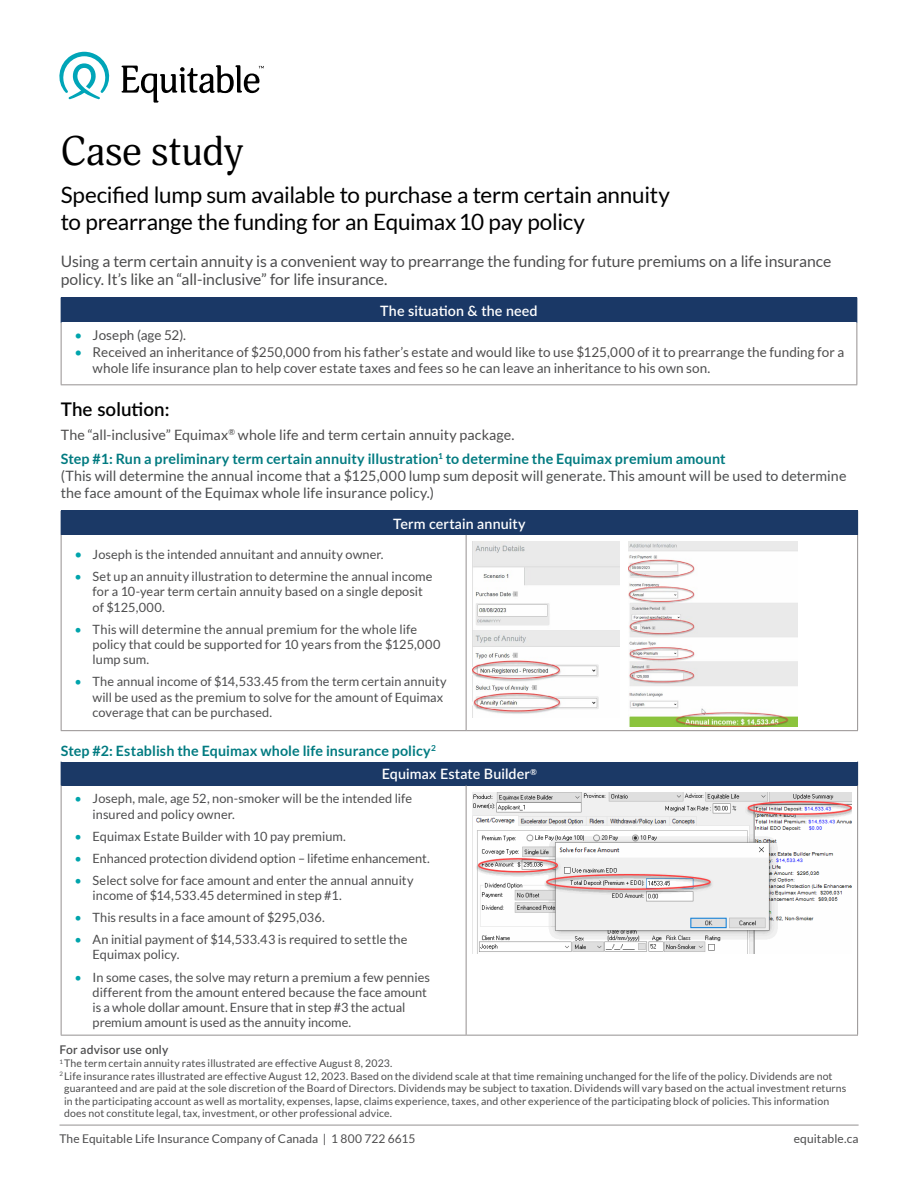
<style>
.page{position:relative;width:918px;height:1188px;background:#fff}
.page>*{position:absolute;margin:0;border:0;box-sizing:border-box;transform-origin:0 0}
.t1{font:40.5px "Adonis";letter-spacing:-.005em;color:#000}
.t2{font:22.5px/27px "Lato";letter-spacing:-.01em;color:#000}
.t3{font:600 18.75px "Lato";letter-spacing:.005em;color:#000}
.t4{font:15.75px/18px "Lato";letter-spacing:-.005em;color:#4d4d4e}
.t5{font:700 14.25px/23.9px "Lato";letter-spacing:.005em;color:#027b81}
.t6{font:14.25px/17.1px "Lato";letter-spacing:.005em;color:#4d4e4f}
.t7{font:600 14.25px "Lato";letter-spacing:.01em;color:#fff}
.t8{font:13.5px/16.2px "Lato";letter-spacing:.005em;color:#4e4d4d}
.t9{font:13.5px "Lato";letter-spacing:.005em;color:#4d4d4e}
.t10{font:12.75px/15.3px "Lato";letter-spacing:.005em;color:#4d4d4e}
.t11{font:12.75px "Lato";letter-spacing:-.005em;color:#4e4d4d}
.t12{font:12px "Lato";letter-spacing:.01em;color:#4d4d4e}
.t13{font:600 12px "Lato";letter-spacing:.015em;color:#4d4d4e}
.t14{font:10.5px "Lato";letter-spacing:.01em;color:#4d4d4e}
.s1{color:#00a4ac}
.s2{color:#4d4d4e}
.s3{font-weight:400;color:#4e4d4d}
.s4{font-size:13.5px;color:#00a4ac}
.s5{color:#4e4d4d}
.s6{font-weight:600;color:#fff}
</style>
<div class="page">
<hr style="left:59px;top:1125px;width:800px;height:1px;background:#959191">
<svg style="left:59px;top:52px;width:51px;height:47px"></svg>
<svg style="left:122px;top:65px;width:142px;height:38px"></svg>
<div style="left:61px;top:298px;width:796px;height:25px;background:#1a3866"></div>
<hr style="left:61px;top:323px;width:1px;height:61px;background:#959191">
<hr style="left:856px;top:323px;width:1px;height:61px;background:#959191">
<hr style="left:61px;top:384px;width:796px;height:1px;background:#959191">
<div style="left:61px;top:511px;width:797px;height:24px;background:#1b3966"></div>
<hr style="left:61px;top:535px;width:1px;height:195px;background:#959191">
<hr style="left:466px;top:535px;width:1px;height:195px;background:#959191">
<hr style="left:857px;top:535px;width:1px;height:195px;background:#959191">
<hr style="left:61px;top:730px;width:405px;height:1px;background:#959191">
<hr style="left:466px;top:730px;width:392px;height:1px;background:#959191">
<img style="left:473px;top:542px;width:146px;height:172px">
<img style="left:629px;top:542px;width:169px;height:185px">
<div style="left:61px;top:762px;width:797px;height:23px;background:#1b3966"></div>
<hr style="left:61px;top:785px;width:1px;height:250px;background:#959191">
<hr style="left:466px;top:785px;width:1px;height:250px;background:#959191">
<hr style="left:857px;top:785px;width:1px;height:250px;background:#959191">
<hr style="left:61px;top:1035px;width:405px;height:1px;background:#959191">
<hr style="left:466px;top:1035px;width:392px;height:1px;background:#959191">
<img style="left:473px;top:792px;width:379px;height:162px">
<h1 class="t1" style="left:61px;top:127px;width:184px">Case study</h1>
<h2 class="t2" style="left:61px;top:181px;width:611px">Specified lump sum available to purchase a term certain annuity to prearrange the funding for an Equimax10 pay policy</h2>
<p class="t4" style="left:61px;top:252px;width:772px">Using a term certain annuity is a convenient way to prearrange the funding for future premiums on a life insurance policy. It’s like an “all-inclusive” for life insurance.</p>
<p class="t7" style="left:380px;top:300px;width:159px">The situation &amp; the need</p>
<p class="t9" style="left:75px;top:328px;width:113px"><span class="s1">•</span> Joseph (age 52).</p>
<p class="t8" style="left:93px;top:344px;width:753px;text-indent:-18px"><span class="s1">•</span> Received an inheritance of $250,000 from his father’s estate and would like to use $125,000 of it to prearrange the funding for a <span class="s2">whole life insurance plan to help cover estate taxes and fees so he can leave an inheritance to his own son.</span></p>
<h3 class="t3" style="left:61px;top:396px;width:110px">The solution:</h3>
<p class="t5" style="left:61px;top:423px;width:666px"><span class="s3">The “all-inclusive” Equimax</span><sup>®</sup> <span class="s3">whole life and term certain annuity package.<br></span>Step #1: Run a preliminary term certain annuity illustration<sup>1</sup> to determine the Equimax premium amount</p>
<p class="t6" style="left:61px;top:467px;width:787px">(This will determine the annual income that a $125,000 lump sum deposit will generate. This amount will be used to determine the face amount of the Equimax whole life insurance policy.)</p>
<p class="t7" style="left:393px;top:513px;width:134px">Term certain annuity</p>
<p class="t10" style="left:75px;top:547px;width:311px"><span class="s4">•</span> Joseph is the intended annuitant and annuity owner.</p>
<p class="t10" style="left:93px;top:569px;width:341px;text-indent:-18px"><span class="s1">•</span> Set up an annuity illustration to determine the annual income <span class="s5">for a 10-year term certain annuity based on a single deposit</span></p>
<p class="t10" style="left:93px;top:599px;width:74px">of $125,000.</p>
<p class="t10" style="left:93px;top:621px;width:349px;text-indent:-18px"><span class="s1">•</span> This will determine the annual premium for the whole life policy that could be supported for 10 years from the $125,000 lump sum.</p>
<p class="t10" style="left:93px;top:674px;width:356px;text-indent:-18px"><span class="s1">•</span> The annual income of $14,533.45 from the term certain annuity will be used as the premium to solve for the amount of Equimax coverage that can be purchased.</p>
<p class="t5" style="left:382px;top:738px;width:157px;text-indent:-321px">Step #2: Establish the Equimax whole life insurance policy<sup>2<br></sup><span class="s6">Equimax Estate Builder</span><sup>®</sup></p>
<p class="t10" style="left:93px;top:791px;width:321px;text-indent:-18px"><span class="s1">•</span> Joseph, male, age 52, non-smoker will be the intended life insured and policy owner.</p>
<p class="t10" style="left:75px;top:828px;width:273px"><span class="s1">•</span> Equimax Estate Builder with 10 pay premium.</p>
<p class="t11" style="left:75px;top:851px;width:357px"><span class="s1">•</span> Enhanced protection dividend option – lifetime enhancement.</p>
<p class="t10" style="left:93px;top:872px;width:322px;text-indent:-18px"><span class="s1">•</span> Select solve for face amount and enter the annual annuity income of $14,533.45 determined in step #1.</p>
<p class="t10" style="left:75px;top:910px;width:252px"><span class="s1">•</span> This results in a face amount of $295,036.</p>
<p class="t10" style="left:93px;top:932px;width:316px;text-indent:-18px"><span class="s1">•</span> An initial payment of $14,533.43 is required to settle the<br>Equimax policy.</p>
<p class="t10" style="left:93px;top:969px;width:339px;text-indent:-18px"><span class="s1">•</span> In some cases, the solve may return a premium a few pennies different from the amount entered because the face amount is a whole dollar amount. Ensure that in step #3 the actual premium amount is used as the annuity income.</p>
<p class="t13" style="left:59px;top:1041px;width:110px">For advisor use only</p>
<p class="t14" style="left:59px;top:1057px;width:335px"><sup>1</sup> The term certain annuity rates illustrated are effective August 8, 2023.</p>
<p class="t14" style="left:59px;top:1070px;width:775px"><sup>2</sup> Life insurance rates illustrated are effective August 12, 2023. Based on the dividend scale at that time remaining unchanged for the life of the policy. Dividends are not</p>
<p class="t14" style="left:64px;top:1083px;width:784px">guaranteed and are paid at the sole discretion of the Board of Directors. Dividends may be subject to taxation. Dividends will vary based on the actual investment returns</p>
<p class="t14" style="left:64px;top:1095px;width:767px">in the participating account as well as mortality, expenses, lapse, claims experience, taxes, and other experience of the participating block of policies. This information</p>
<p class="t14" style="left:64px;top:1108px;width:329px">does not constitute legal, tax, investment, or other professional advice.</p>
<p class="t12" style="left:59px;top:1132px;width:358px">The Equitable Life Insurance Company of Canada | 1 800 722 6615</p>
<p class="t12" style="left:794px;top:1132px;width:66px">equitable.ca</p>
</div>
